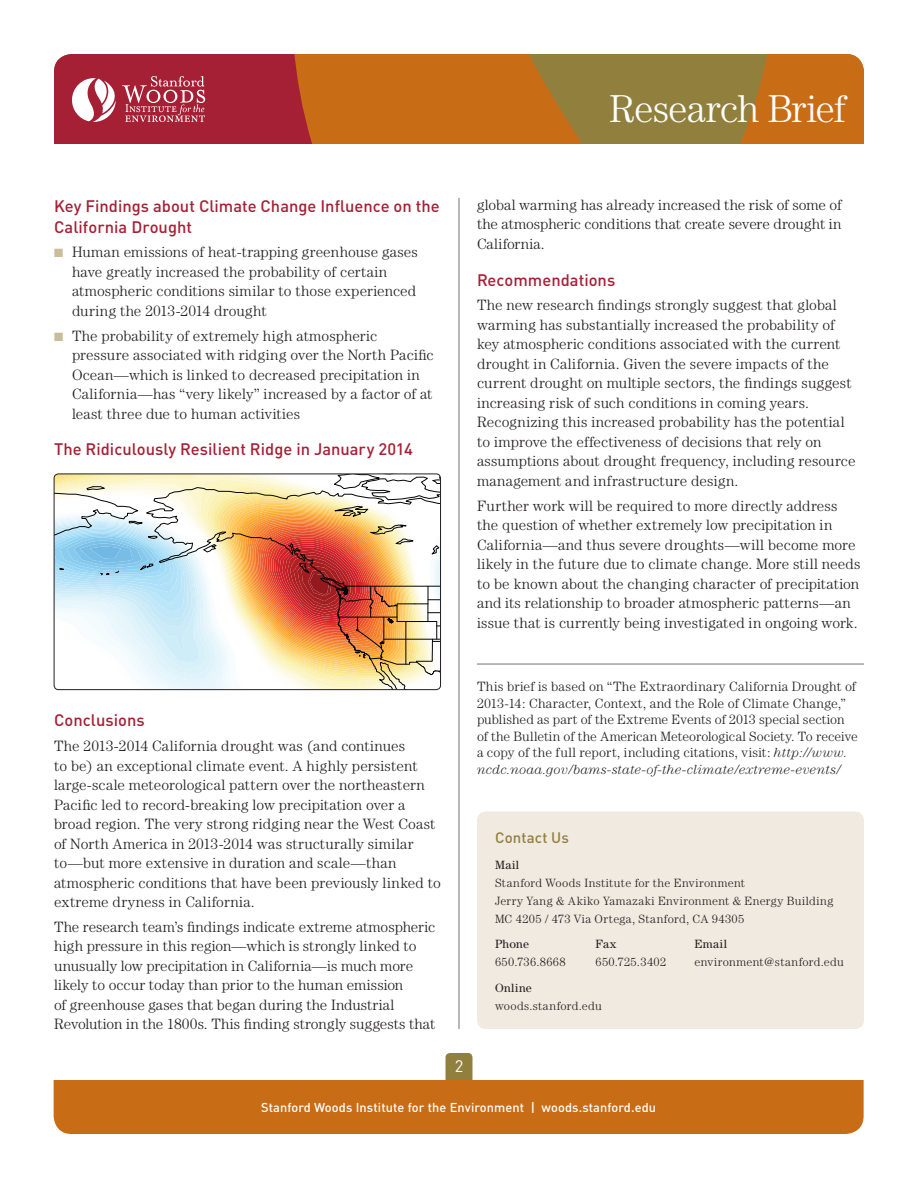
<style>
.page{position:relative;width:918px;height:1188px;background:#fff}
.page>*{position:absolute;margin:0;border:0;box-sizing:border-box;transform-origin:0 0}
.t1{font:300 39px "Century";letter-spacing:-.025em;color:#fff}
.Subhead_1{font:500 16.5px/21px "DIN";color:#a62035}
.t2{font:16.5px "DIN";color:#fff}
.Body_Text{font:300 15px/19.5px "Century";letter-spacing:.005em;color:#231f20}
.Inset_Head{font:500 15px "DIN";letter-spacing:.005em;color:#91803d}
.Body_Text-2{font:300 13.5px/16.5px "Century";letter-spacing:.005em;color:#231f20}
.t3{font:500 12.75px "DIN";letter-spacing:.01em;color:#fff}
.Inset_Body{font:300 12px/18px "Century";letter-spacing:.025em;color:#231f20}
.Inset_Body-2{font:12px "Century";letter-spacing:.025em;color:#231f20}
.s1{color:#cabd9b}
.s2{font-style:italic}
.s3{font-weight:400}
</style>
<div class="page">
<svg style="left:54px;top:54px;width:810px;height:90px;background:#b25f2f"></svg>
<div style="left:54px;top:1080px;width:810px;height:54px;background:#c96c16"></div>
<svg style="left:446px;top:1053px;width:26px;height:27px"></svg>
<svg style="left:54px;top:474px;width:387px;height:216px"></svg>
<div style="left:54px;top:474px;width:387px;height:216px;border:1px solid #231f20;border-radius:4px"></div>
<hr style="left:477px;top:664px;width:387px;height:1px;background:#717271">
<div style="left:477px;top:812px;width:387px;height:217px;background:#f1eae0;border-radius:9px"></div>
<hr style="left:459px;top:198px;width:1px;height:831px;background:#717271">
<h1 class="t1" style="left:610px;top:86px;width:238px">Research Brief</h1>
<p class="Subhead_1" style="left:54px;top:195px;width:387px">Key Findings about Climate Change Influence on the<br>California Drought</p>
<p class="Body_Text" style="left:72px;top:242px;width:347px;text-indent:-18px"><span class="s1">■</span> Human emissions of heat-trapping greenhouse gases have greatly increased the probability of certain atmospheric conditions similar to those experienced during the 2013-2014 drought</p>
<p class="Body_Text" style="left:72px;top:326px;width:363px;text-indent:-18px"><span class="s1">■</span> The probability of extremely high atmospheric pressure associated with ridging over the North Pacific Ocean—which is linked to decreased precipitation in California—has “very likely” increased by a factor of at least three due to human activities</p>
<p class="Subhead_1" style="left:54px;top:438px;width:360px">The Ridiculously Resilient Ridge in January 2014</p>
<p class="Body_Text" style="left:477px;top:195px;width:366px;text-align:justify">global warming has already increased the risk of some of the atmospheric conditions that create severe drought in California.</p>
<p class="Subhead_1" style="left:477px;top:269px;width:140px">Recommendations</p>
<p class="Body_Text" style="left:477px;top:295px;width:380px">The new research findings strongly suggest that global warming has substantially increased the probability of key atmospheric conditions associated with the current drought in California. Given the severe impacts of the current drought on multiple sectors, the findings suggest increasing risk of such conditions in coming years.<br>Recognizing this increased probability has the potential to improve the effectiveness of decisions that rely on assumptions about drought frequency, including resource management and infrastructure design.</p>
<p class="Body_Text" style="left:477px;top:496px;width:385px">Further work will be required to more directly address the question of whether extremely low precipitation in California—and thus severe droughts—will become more likely in the future due to climate change. More still needs to be known about the changing character of precipitation and its relationship to broader atmospheric patterns—an issue that is currently being investigated in ongoing work.</p>
<p class="Subhead_1" style="left:54px;top:709px;width:92px">Conclusions</p>
<p class="Body_Text" style="left:54px;top:736px;width:389px">The 2013-2014 California drought was (and continues<br>to be) an exceptional climate event. A highly persistent large-scale meteorological pattern over the northeastern Pacific led to record-breaking low precipitation over a broad region. The very strong ridging near the West Coast of North America in 2013-2014 was structurally similar to—but more extensive in duration and scale—than atmospheric conditions that have been previously linked to extreme dryness in California.</p>
<p class="Body_Text" style="left:54px;top:917px;width:383px">The research team’s findings indicate extreme atmospheric high pressure in this region—which is strongly linked to unusually low precipitation in California—is much more likely to occur today than prior to the human emission<br>of greenhouse gases that began during the Industrial Revolution in the 1800s. This finding strongly suggests that</p>
<p class="Body_Text-2" style="left:477px;top:678px;width:382px">This brief is based on “The Extraordinary California Drought of 2013-14: Character, Context, and the Role of Climate Change,” published as part of the Extreme Events of 2013 special section of the Bulletin of the American Meteorological Society. To receive a copy of the full report, including citations, visit: <span class="s2">http://www. ncdc.noaa.gov/bams-state-of-the-climate/extreme-events/</span></p>
<p class="t2" style="left:455px;top:1056px;width:10px">2</p>
<p class="Inset_Head" style="left:495px;top:828px;width:75px">Contact Us</p>
<p class="Inset_Body" style="left:495px;top:856px;width:340px"><span class="s3">Mail<br></span>Stanford Woods Institute for the Environment<br>Jerry Yang &amp; Akiko Yamazaki Environment &amp; Energy Building MC 4205 / 473 Via Ortega, Stanford, CA 94305</p>
<p class="Inset_Body-2" style="left:495px;top:937px;width:36px">Phone</p>
<p class="Inset_Body-2" style="left:596px;top:937px;width:22px">Fax</p>
<p class="Inset_Body-2" style="left:694px;top:937px;width:34px">Email</p>
<p class="Inset_Body" style="left:495px;top:953px;width:72px">650.736.8668</p>
<p class="Inset_Body" style="left:596px;top:953px;width:72px">650.725.3402</p>
<p class="Inset_Body" style="left:694px;top:953px;width:151px">environment@stanford.edu</p>
<p class="Inset_Body" style="left:495px;top:979px;width:108px"><span class="s3">Online </span>woods.stanford.edu</p>
<p class="t3" style="left:261px;top:1100px;width:396px">Stanford Woods Institute for the Environment | woods.stanford.edu</p>
</div>
